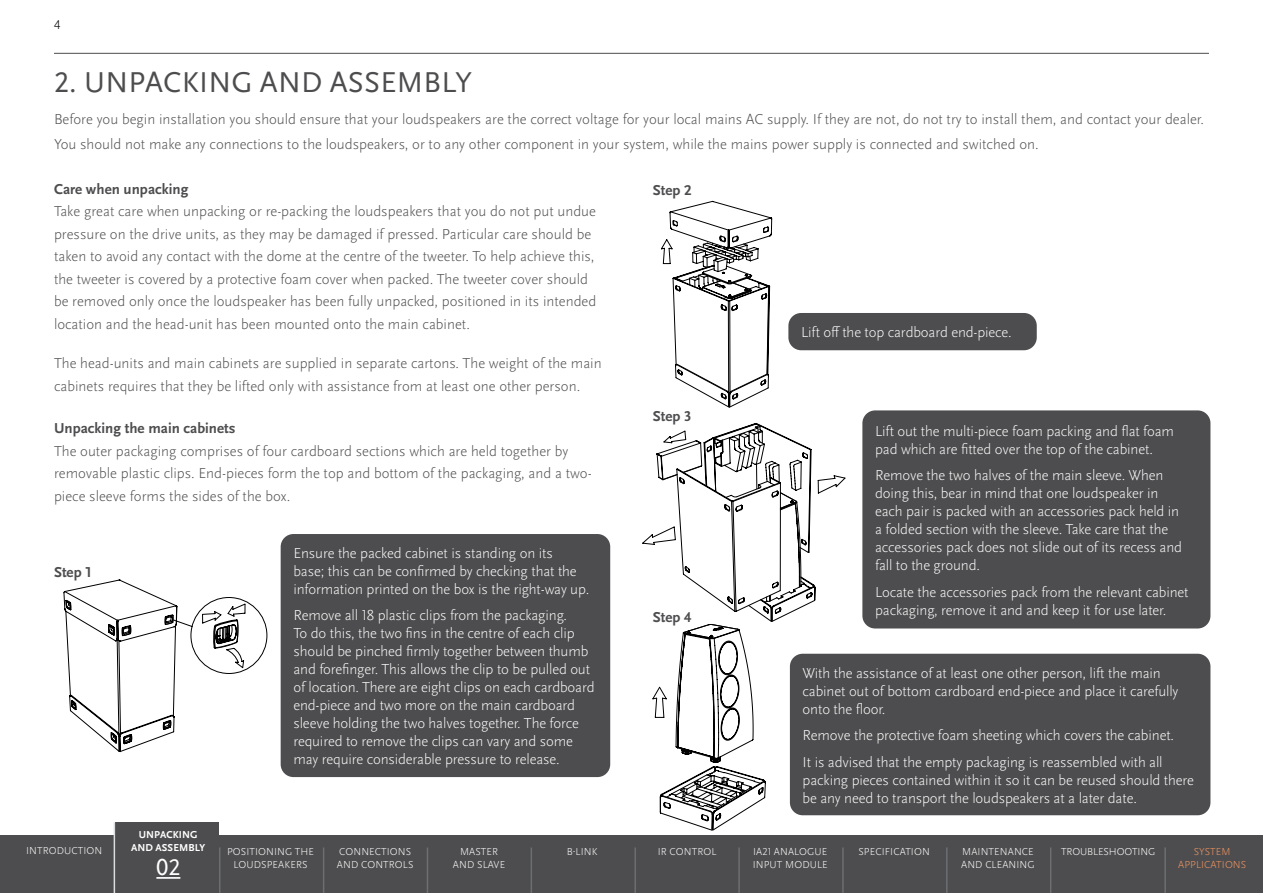
<style>
.page{position:relative;width:1263px;height:893px;background:#fff}
.page>*{position:absolute;margin:0;border:0;box-sizing:border-box;transform-origin:0 0}
.t1{font:30px "Scala Sans Pro";letter-spacing:.01em;color:#4d4d4f}
.t2{font:24px "Scala Sans Pro";color:#fff}
.t3{font:300 15px/18px "Scala Sans Pro";letter-spacing:-.01em;color:#fff}
.t4{font:300 15px/22.5px "Scala Sans Pro";color:#4d4d4f}
.t5{font:700 15px "Scala Sans Pro";color:#4d4d4f}
.t6{font:300 13.5px "Scala Sans Pro";color:#000}
.t7{font:300 10.5px/12.6px "Scala Sans Pro";letter-spacing:.01em;color:#fff}
.t8{font:700 10.5px/12.6px "Scala Sans Pro";letter-spacing:.01em;color:#fff;text-align:center}
.t9{font:300 10.5px/12.6px "Scala Sans Pro";letter-spacing:.01em;color:#f49661;text-align:center}
.t10{font:300 10.5px "Scala Sans Pro";letter-spacing:-.01em;color:#fff}
</style>
<div class="page">
<hr style="left:54px;top:53px;width:1155px;height:1px;background:#4d4d4f">
<div style="left:281px;top:534px;width:329px;height:243px;background:#4d4d4f;border-radius:13px"></div>
<div style="left:862px;top:410px;width:348px;height:218px;background:#4d4d4f;border-radius:13px"></div>
<div style="left:790px;top:654px;width:420px;height:161px;background:#4d4d4f;border-radius:13px"></div>
<div style="left:788px;top:313px;width:249px;height:37px;background:#4d4d4f;border-radius:13px"></div>
<svg style="left:64px;top:580px;width:203px;height:172px"></svg>
<svg style="left:661px;top:201px;width:111px;height:206px"></svg>
<svg style="left:642px;top:423px;width:203px;height:407px"></svg>
<div style="left:115px;top:822px;width:104px;height:24px;background:#4d4d4f"></div>
<div style="left:0;top:835px;width:1263px;height:58px;background:#4d4d4f"></div>
<hr style="left:114px;top:822px;width:1px;height:71px;background:#dcddde">
<hr style="left:219px;top:847px;width:1px;height:46px;background:#6d6e71">
<hr style="left:323px;top:847px;width:1px;height:46px;background:#6d6e71">
<hr style="left:427px;top:847px;width:1px;height:46px;background:#6d6e71">
<hr style="left:531px;top:847px;width:1px;height:46px;background:#6d6e71">
<hr style="left:634px;top:847px;width:2px;height:46px;background:#6d6e71">
<hr style="left:738px;top:847px;width:2px;height:46px;background:#6d6e71">
<hr style="left:842px;top:847px;width:2px;height:46px;background:#6d6e71">
<hr style="left:946px;top:847px;width:1px;height:46px;background:#6d6e71">
<hr style="left:1050px;top:847px;width:1px;height:46px;background:#6d6e71">
<hr style="left:1164px;top:847px;width:2px;height:46px;background:#6d6e71">
<hr style="left:156px;top:877px;width:24px;height:2px;background:#fff">
<p class="t6" style="left:54px;top:17px;width:8px">4</p>
<h1 class="t1" style="left:54px;top:65px;width:420px">2. UNPACKING AND ASSEMBLY</h1>
<p class="t4" style="left:54px;top:106px;width:1151px;line-height:25.5px">Before you begin installation you should ensure that your loudspeakers are the correct voltage for your local mains AC supply. If they are not, do not try to install them, and contact your dealer.<br>You should not make any connections to the loudspeakers, or to any other component in your system, while the mains power supply is connected and switched on.</p>
<p class="t5" style="left:54px;top:180px;width:136px">Care when unpacking</p>
<p class="t4" style="left:54px;top:200px;width:544px">Take great care when unpacking or re-packing the loudspeakers that you do not put undue pressure on the drive units, as they may be damaged if pressed. Particular care should be taken to avoid any contact with the dome at the centre of the tweeter. To help achieve this, the tweeter is covered by a protective foam cover when packed. The tweeter cover should be removed only once the loudspeaker has been fully unpacked, positioned in its intended location and the head-unit has been mounted onto the main cabinet.</p>
<p class="t4" style="left:54px;top:352px;width:549px">The head-units and main cabinets are supplied in separate cartons. The weight of the main cabinets requires that they be lifted only with assistance from at least one other person.</p>
<p class="t5" style="left:54px;top:420px;width:183px">Unpacking the main cabinets</p>
<p class="t4" style="left:54px;top:440px;width:539px">The outer packaging comprises of four cardboard sections which are held together by removable plastic clips. End-pieces form the top and bottom of the packaging, and a two&shy;piece sleeve forms the sides of the box.</p>
<p class="t5" style="left:54px;top:563px;width:39px">Step 1</p>
<p class="t3" style="left:293px;top:544px;width:297px">Ensure the packed cabinet is standing on its<br>base; this can be confirmed by checking that the information printed on the box is the right-way up.</p>
<p class="t3" style="left:293px;top:606px;width:303px">Remove all 18 plastic clips from the packaging.<br>To do this, the two fins in the centre of each clip should be pinched firmly together between thumb and forefinger. This allows the clip to be pulled out of location. There are eight clips on each cardboard end-piece and two more on the main cardboard sleeve holding the two halves together. The force required to remove the clips can vary and some may require considerable pressure to release.</p>
<p class="t5" style="left:653px;top:181px;width:40px">Step 2</p>
<p class="t5" style="left:653px;top:408px;width:40px">Step 3</p>
<p class="t5" style="left:653px;top:608px;width:40px">Step 4</p>
<p class="t3" style="left:801px;top:323px;width:212px">Lift off the top cardboard end-piece.</p>
<p class="t3" style="left:875px;top:422px;width:300px">Lift out the multi-piece foam packing and flat foam pad which are fitted over the top of the cabinet.</p>
<p class="t3" style="left:875px;top:466px;width:308px">Remove the two halves of the main sleeve. When doing this, bear in mind that one loudspeaker in each pair is packed with an accessories pack held in a folded section with the sleeve. Take care that the accessories pack does not slide out of its recess and fall to the ground.</p>
<p class="t3" style="left:875px;top:583px;width:315px">Locate the accessories pack from the relevant cabinet packaging, remove it and and keep it for use later.</p>
<p class="t3" style="left:803px;top:664px;width:377px">With the assistance of at least one other person, lift the main cabinet out of bottom cardboard end-piece and place it carefully onto the floor.</p>
<p class="t3" style="left:803px;top:722px;width:373px;line-height:26.5px">Remove the protective foam sheeting which covers the cabinet.<br>It is advised that the empty packaging is reassembled with all</p>
<p class="t3" style="left:803px;top:771px;width:393px">packing pieces contained within it so it can be reused should there be any need to transport the loudspeakers at a later date.</p>
<p class="t7" style="left:26px;top:844px;width:78px">INTRODUCTION</p>
<p class="t8" style="left:131px;top:828px;width:76px">UNPACKING<br>AND ASSEMBLY</p>
<h2 class="t2" style="left:156px;top:854px;width:25px">02</h2>
<p class="t7" style="left:227px;top:845px;width:89px;text-align:center">POSITIONING THE<br>LOUDSPEAKERS</p>
<p class="t7" style="left:337px;top:845px;width:78px">CONNECTIONS<br>AND CONTROLS</p>
<p class="t7" style="left:453px;top:845px;width:54px;text-align:center">MASTER<br>AND SLAVE</p>
<p class="t7" style="left:567px;top:845px;width:32px">B-LINK</p>
<p class="t7" style="left:753px;top:845px;width:76px">IA21 ANALOGUE<br>INPUT MODULE</p>
<p class="t7" style="left:658px;top:845px;width:60px">IR CONTROL</p>
<p class="t7" style="left:858px;top:845px;width:73px">SPECIFICATION</p>
<p class="t7" style="left:961px;top:845px;width:75px">MAINTENANCE<br>AND CLEANING</p>
<p class="t10" style="left:1061px;top:846px;width:96px">TROUBLESHOOTING</p>
<p class="t9" style="left:1178px;top:845px;width:70px">SYSTEM<br>APPLICATIONS</p>
</div>
